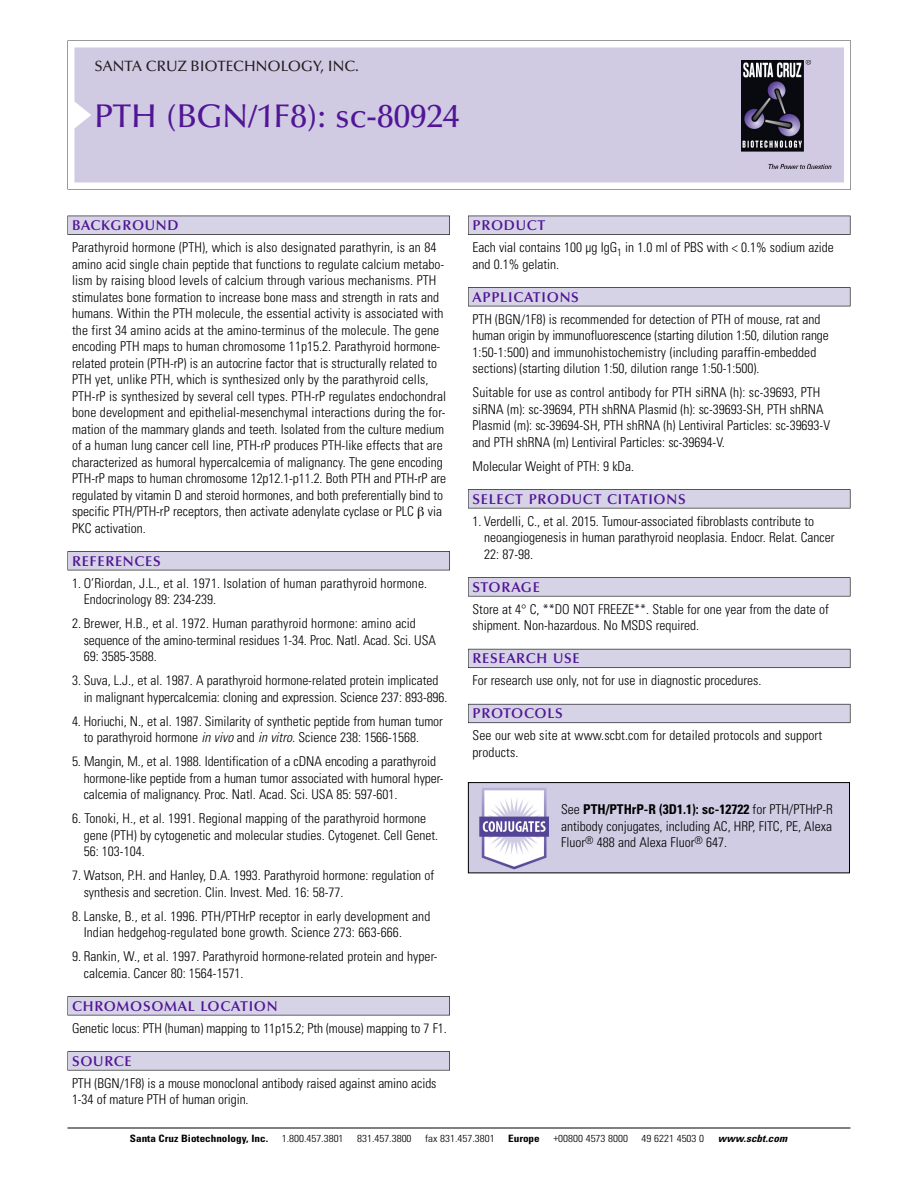
<style>
.page{position:relative;width:918px;height:1188px;background:#fff}
.page>*{position:absolute;margin:0;border:0;box-sizing:border-box;transform-origin:0 0}
.t1{font:500 33px "Optima";color:#511695}
.t2{font:500 15px "Optima";color:#231f20}
.t3{font:600 14.25px "Optima";letter-spacing:.05em;color:#511695}
.t4{font:300 condensed 13.5px/16.5px "Univers";color:#000}
.t5{font:300 condensed 10.2px "Univers";color:#000;scale:1.1 1}
.t6{font:700 condensed 10.2px "Univers";color:#000;scale:1.1 1}
.t7{font:italic 700 condensed 10.2px "Univers";letter-spacing:.005em;color:#000;scale:1.1 1}
.s1{font-style:italic}
.s2{font-weight:700}
</style>
<div class="page">
<svg style="left:68px;top:40px;width:783px;height:149px"></svg>
<div style="left:74px;top:47px;width:770px;height:135px;background:#d1cae3"></div>
<img style="left:741px;top:60px;width:90px;height:108px">
<div style="left:68px;top:216px;width:382px;height:19px;background:#525155"></div>
<div style="left:68px;top:216px;width:381px;height:18px;background:#d7d3e7"></div>
<div style="left:68px;top:551px;width:382px;height:19px;background:#525155"></div>
<div style="left:68px;top:552px;width:381px;height:18px;background:#d7d3e7"></div>
<div style="left:68px;top:996px;width:382px;height:19px;background:#545357"></div>
<div style="left:68px;top:997px;width:381px;height:18px;background:#d7d3e7"></div>
<div style="left:68px;top:1051px;width:382px;height:19px;background:#575759"></div>
<div style="left:68px;top:1052px;width:381px;height:18px;background:#d7d3e7"></div>
<div style="left:468px;top:216px;width:382px;height:19px;background:#525155"></div>
<div style="left:468px;top:216px;width:382px;height:18px;background:#d7d3e7"></div>
<div style="left:468px;top:287px;width:382px;height:19px;background:#525155"></div>
<div style="left:468px;top:288px;width:382px;height:18px;background:#d7d3e7"></div>
<div style="left:468px;top:489px;width:382px;height:19px;background:#545357"></div>
<div style="left:468px;top:490px;width:382px;height:18px;background:#d7d3e7"></div>
<div style="left:468px;top:577px;width:382px;height:19px;background:#575759"></div>
<div style="left:468px;top:578px;width:382px;height:18px;background:#d7d3e7"></div>
<div style="left:468px;top:649px;width:382px;height:19px;background:#5b5a62"></div>
<div style="left:468px;top:649px;width:382px;height:18px;background:#d7d3e7"></div>
<div style="left:468px;top:704px;width:382px;height:19px;background:#66646e"></div>
<div style="left:468px;top:704px;width:382px;height:18px;background:#d7d3e7"></div>
<hr style="left:68px;top:1128px;width:782px;height:1px;background:#000">
<img style="left:470px;top:784px;width:378px;height:87px">
<div style="left:468px;top:782px;width:382px;height:91px;border:1px solid #000"></div>
<p class="t2" style="left:94px;top:61px;width:266px">SANTA CRUZ BIOTECHNOLOGY, INC.</p>
<h1 class="t1" style="left:94px;top:103px;width:367px">PTH (BGN/1F8): sc-80924</h1>
<p class="t3" style="left:72px;top:219px;width:108px">BACKGROUND</p>
<p class="t4" style="left:72px;top:240px;width:376px">Parathyroid hormone (PTH), which is also designated parathyrin, is an 84 amino acid single chain peptide that functions to regulate calcium metabo&shy;lism by raising blood levels of calcium through various mechanisms. PTH stimulates bone formation to increase bone mass and strength in rats and humans. Within the PTH molecule, the essential activity is associated with the first 34 amino acids at the amino-terminus of the molecule. The gene encoding PTH maps to human chromosome 11p15.2. Parathyroid hormone&shy;related protein (PTH-rP) is an autocrine factor that is structurally related to PTH yet, unlike PTH, which is synthesized only by the parathyroid cells, PTH-rP is synthesized by several cell types. PTH-rP regulates endochondral bone development and epithelial-mesenchymal interactions during the for&shy;mation of the mammary glands and teeth. Isolated from the culture medium of a human lung cancer cell line, PTH-rP produces PTH-like effects that are characterized as humoral hypercalcemia of malignancy. The gene encoding PTH-rP maps to human chromosome 12p12.1-p11.2. Both PTH and PTH-rP are regulated by vitamin D and steroid hormones, and both preferentially bind to specific PTH/PTH-rP receptors, then activate adenylate cyclase or PLC via PKC activation.</p>
<p class="t3" style="left:72px;top:555px;width:90px">REFERENCES</p>
<p class="t4" style="left:84px;top:576px;width:345px;text-indent:-12px">1. O’Riordan, J.L., et al. 1971. Isolation of human parathyroid hormone.<br>Endocrinology 89: 234-239.</p>
<p class="t4" style="left:84px;top:616px;width:354px;text-indent:-12px">2. Brewer, H.B., et al. 1972. Human parathyroid hormone: amino acid sequence of the amino-terminal residues 1-34. Proc. Natl. Acad. Sci. USA<br>69: 3585-3588.</p>
<p class="t4" style="left:84px;top:673px;width:365px;text-indent:-12px">3. Suva, L.J., et al. 1987. A parathyroid hormone-related protein implicated in malignant hypercalcemia: cloning and expression. Science 237: 893-896.</p>
<p class="t4" style="left:84px;top:714px;width:361px;text-indent:-12px">4. Horiuchi, N., et al. 1987. Similarity of synthetic peptide from human tumor to parathyroid hormone <span class="s1">in vivo</span> and <span class="s1">in vitro.</span> Science 238: 1566-1568.</p>
<p class="t4" style="left:84px;top:754px;width:362px;text-indent:-12px">5. Mangin, M., et al. 1988. Identification of a cDNA encoding a parathyroid hormone-like peptide from a human tumor associated with humoral hyper&shy;calcemia of malignancy. Proc. Natl. Acad. Sci. USA 85: 597-601.</p>
<p class="t4" style="left:84px;top:811px;width:356px;text-indent:-12px">6. Tonoki, H., et al. 1991. Regional mapping of the parathyroid hormone gene (PTH) by cytogenetic and molecular studies. Cytogenet. Cell Genet.<br>56: 103-104.</p>
<p class="t4" style="left:84px;top:868px;width:352px;text-indent:-12px">7. Watson, P.H. and Hanley, D.A. 1993. Parathyroid hormone: regulation of synthesis and secretion. Clin. Invest. Med. 16: 58-77.</p>
<p class="t4" style="left:84px;top:909px;width:348px;text-indent:-12px">8. Lanske, B., et al. 1996. PTH/PTHrP receptor in early development and<br>Indian hedgehog-regulated bone growth. Science 273: 663-666.</p>
<p class="t4" style="left:84px;top:949px;width:356px;text-indent:-12px">9. Rankin, W., et al. 1997. Parathyroid hormone-related protein and hyper&shy;calcemia. Cancer 80: 1564-1571.</p>
<p class="t3" style="left:72px;top:1000px;width:207px">CHROMOSOMAL LOCATION</p>
<p class="t4" style="left:72px;top:1021px;width:376px">Genetic locus: PTH (human) mapping to 11p15.2; Pth (mouse) mapping to 7 F1.</p>
<p class="t3" style="left:72px;top:1055px;width:61px">SOURCE</p>
<p class="t4" style="left:72px;top:1076px;width:366px">PTH (BGN/1F8) is a mouse monoclonal antibody raised against amino acids<br>1-34 of mature PTH of human origin.</p>
<p class="t3" style="left:473px;top:219px;width:74px">PRODUCT</p>
<p class="t4" style="left:473px;top:240px;width:363px">Each vial contains 100 µg IgG<sub>1</sub> in 1.0 ml of PBS with &lt; 0.1% sodium azide and 0.1% gelatin.</p>
<p class="t3" style="left:473px;top:291px;width:108px">APPLICATIONS</p>
<p class="t4" style="left:473px;top:312px;width:358px">PTH (BGN/1F8) is recommended for detection of PTH of mouse, rat and human origin by immunofluorescence (starting dilution 1:50, dilution range 1:50-1:500) and immunohistochemistry (including paraffin-embedded sections) (starting dilution 1:50, dilution range 1:50-1:500).</p>
<p class="t4" style="left:473px;top:385px;width:359px">Suitable for use as control antibody for PTH siRNA (h): sc-39693, PTH siRNA (m): sc-39694, PTH shRNA Plasmid (h): sc-39693-SH, PTH shRNA Plasmid (m): sc-39694-SH, PTH shRNA (h) Lentiviral Particles: sc-39693-V and PTH shRNA (m) Lentiviral Particles: sc-39694-V.</p>
<p class="t4" style="left:473px;top:459px;width:163px">Molecular Weight of PTH: 9 kDa.</p>
<p class="t3" style="left:473px;top:493px;width:215px">SELECT PRODUCT CITATIONS</p>
<p class="t4" style="left:484px;top:514px;width:352px;text-indent:-12px">1. Verdelli, C., et al. 2015. Tumour-associated fibroblasts contribute to neoangiogenesis in human parathyroid neoplasia. Endocr. Relat. Cancer<br>22: 87-98.</p>
<p class="t3" style="left:473px;top:581px;width:69px">STORAGE</p>
<p class="t4" style="left:473px;top:602px;width:358px">Store at 4° C, **DO NOT FREEZE**. Stable for one year from the date of shipment. Non-hazardous. No MSDS required.</p>
<p class="t3" style="left:473px;top:653px;width:109px">RESEARCH USE</p>
<p class="t4" style="left:473px;top:673px;width:290px">For research use only, not for use in diagnostic procedures.</p>
<p class="t3" style="left:473px;top:708px;width:92px">PROTOCOLS</p>
<p class="t4" style="left:473px;top:728px;width:351px">See our web site at www.scbt.com for detailed protocols and support products.</p>
<p class="t4" style="left:561px;top:803px;width:273px;text-align:justify">See <span class="s2">PTH/PTHrP-R (3D1.1): sc-12722</span> for PTH/PTHrP-R antibody conjugates, including AC, HRP, FITC, PE, Alexa Fluor<sup>®</sup> 488 and Alexa Fluor<sup>®</sup> 647.</p>
<p class="t6" style="left:130px;top:1135px;width:127px">Santa Cruz Biotechnology, Inc.</p>
<p class="t5" style="left:282px;top:1135px;width:58px">1.800.457.3801</p>
<p class="t5" style="left:357px;top:1135px;width:51px">831.457.3800</p>
<p class="t5" style="left:425px;top:1135px;width:65px">fax 831.457.3801</p>
<p class="t6" style="left:508px;top:1135px;width:30px">Europe</p>
<p class="t5" style="left:553px;top:1135px;width:69px">+00800 4573 8000</p>
<p class="t5" style="left:642px;top:1135px;width:58px">49 6221 4503 0</p>
<p class="t7" style="left:718px;top:1135px;width:64px">www.scbt.com</p>
</div>
